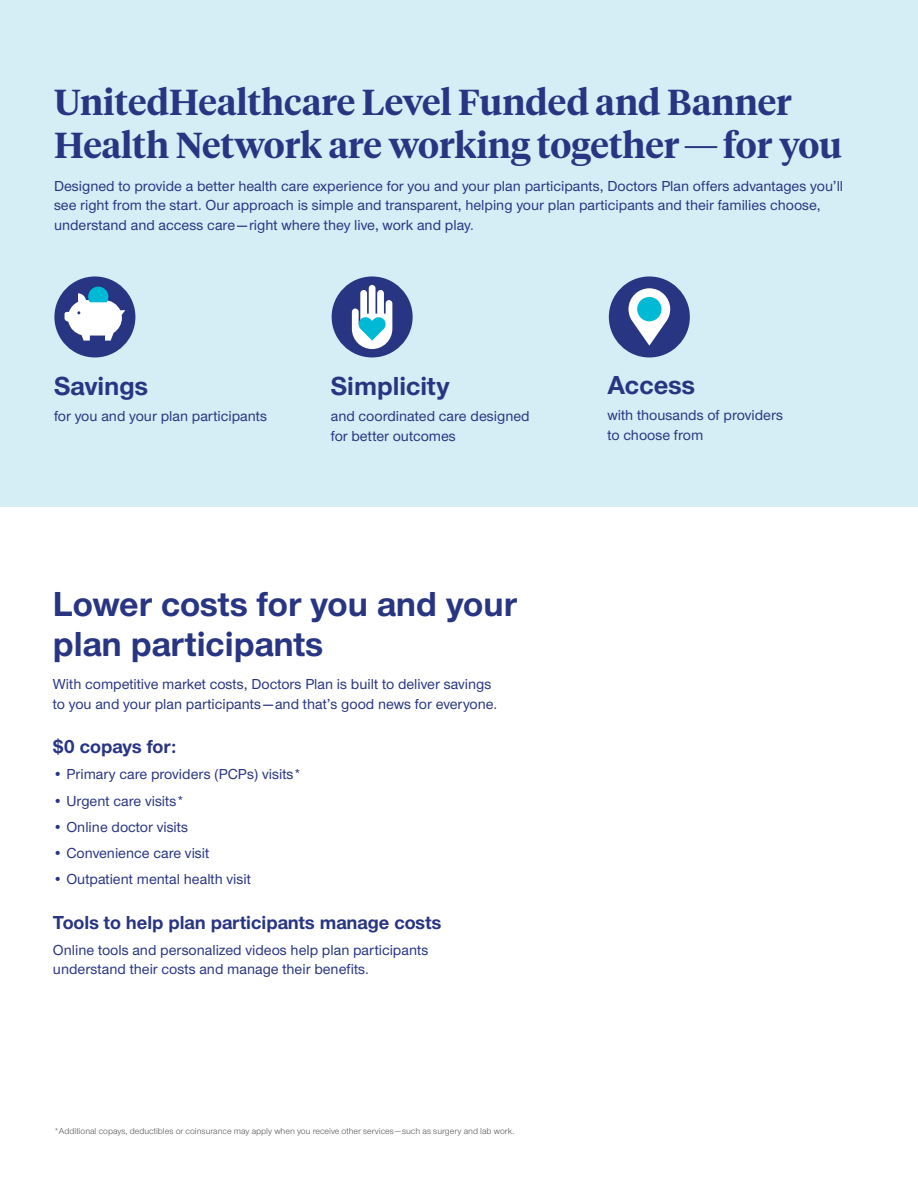
<style>
.page{position:relative;width:918px;height:1188px;background:#fff}
.page>*{position:absolute;margin:0;border:0;box-sizing:border-box;transform-origin:0 0}
.t1{font:600 36px/43.2px "UHC Serif Headline";color:#283582}
.t2{font:700 36px/40.5px "UHC Sans";color:#283582}
.t3{font:700 27px "UHC Sans";color:#283582}
.t4{font:700 19.5px "UHC Sans";color:#283582}
.t5{font:500 15px/19.5px "UHC Sans";color:#283582}
.t6{font:9px "UHC Sans";color:#57585a}
</style>
<div class="page">
<div style="left:0;top:0;width:918px;height:507px;background:#d5eef5"></div>
<div style="left:54px;top:276px;width:81px;height:81px;background:#283582;border-radius:50%"></div>
<svg style="left:65px;top:287px;width:60px;height:54px"></svg>
<div style="left:332px;top:276px;width:81px;height:81px;background:#283582;border-radius:50%"></div>
<svg style="left:352px;top:285px;width:40px;height:64px"></svg>
<div style="left:609px;top:276px;width:81px;height:81px;background:#283582;border-radius:50%"></div>
<svg style="left:628px;top:288px;width:42px;height:58px"></svg>
<div style="left:637px;top:297px;width:25px;height:24px;background:#00b9d4;border-radius:50%"></div>
<h1 class="t1" style="left:54px;top:79px;width:790px">UnitedHealthcare Level Funded and Banner<br>Health Network are working together—for you</h1>
<p class="t5" style="left:54px;top:175px;width:791px">Designed to provide a better health care experience for you and your plan participants, Doctors Plan offers advantages you’ll see right from the start. Our approach is simple and transparent, helping your plan participants and their families choose, understand and access care—right where they live, work and play.</p>
<h2 class="t3" style="left:54px;top:368px;width:96px">Savings</h2>
<p class="t5" style="left:54px;top:406px;width:215px">for you and your plan participants</p>
<h2 class="t3" style="left:331px;top:368px;width:120px">Simplicity</h2>
<p class="t5" style="left:331px;top:406px;width:201px">and coordinated care designed for better outcomes</p>
<h1 class="t2" style="left:53px;top:582px;width:466px">Lower costs for you and your plan participants</h1>
<p class="t5" style="left:53px;top:674px;width:446px">With competitive market costs, Doctors Plan is built to deliver savings to you and your plan participants—and that’s good news for everyone.</p>
<h3 class="t4" style="left:53px;top:733px;width:125px">$0 copays for:</h3>
<p class="t5" style="left:53px;top:764px;width:250px">• Primary care providers (PCPs) visits*</p>
<p class="t5" style="left:53px;top:790px;width:133px">• Urgent care visits*</p>
<p class="t5" style="left:53px;top:816px;width:137px">• Online doctor visits</p>
<p class="t5" style="left:53px;top:843px;width:158px">• Convenience care visit</p>
<p class="t5" style="left:53px;top:869px;width:200px">• Outpatient mental health visit</p>
<h3 class="t4" style="left:53px;top:909px;width:390px">Tools to help plan participants manage costs</h3>
<p class="t5" style="left:53px;top:939px;width:377px">Online tools and personalized videos help plan participants understand their costs and manage their benefits.</p>
<p class="t6" style="left:54px;top:1125px;width:462px">*Additional copays, deductibles or coinsurance may apply when you receive other services—such as surgery and lab work.</p>
<h2 class="t3" style="left:608px;top:367px;width:89px">Access</h2>
<p class="t5" style="left:608px;top:405px;width:177px">with thousands of providers to choose from</p>
</div>
